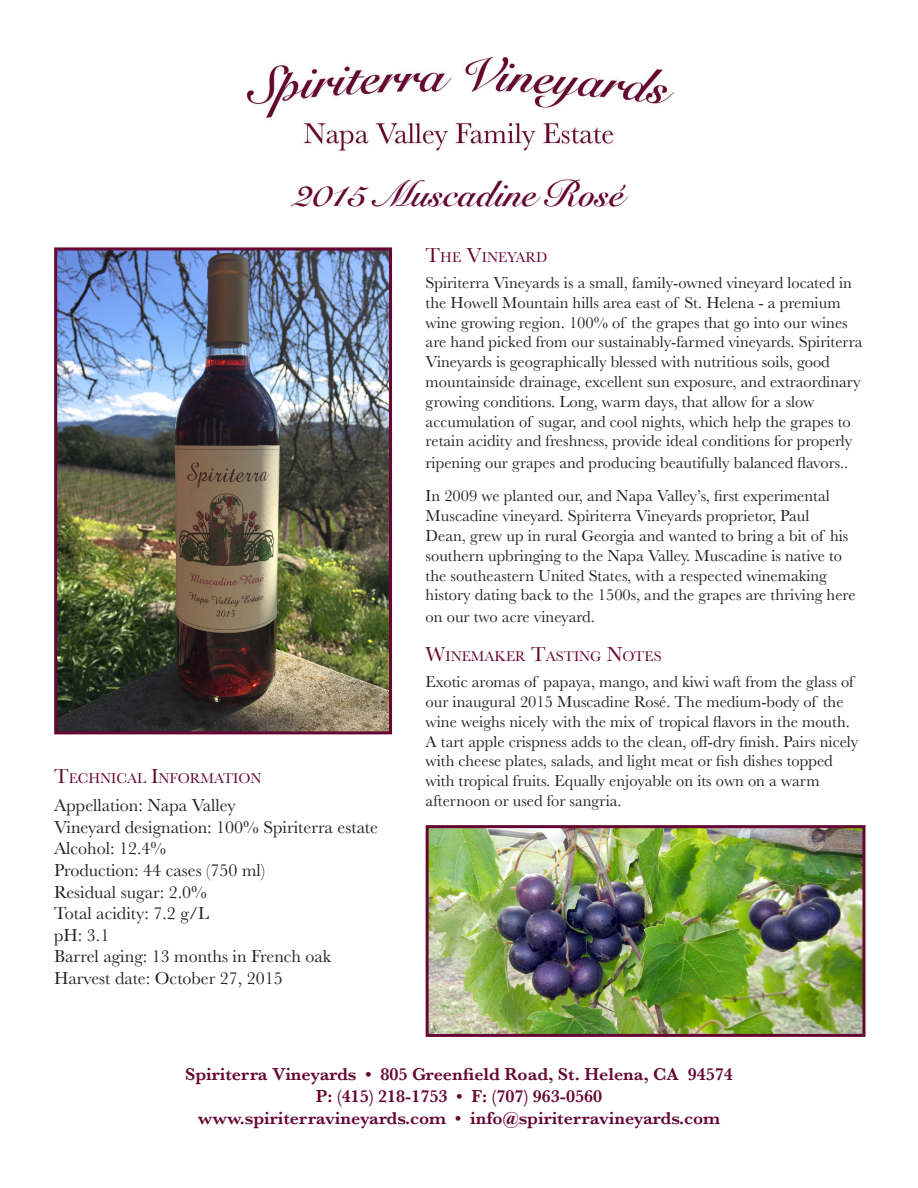
<style>
.page{position:relative;width:918px;height:1188px;background:#fff}
.page>*{position:absolute;margin:0;border:0;box-sizing:border-box;transform-origin:0 0}
.t1{font:700 36px "Snell Roundhand";color:#650732}
.t2{font:18px "Baskerville";color:#231f20}
.t3{font:600 18px "Baskerville";color:#650732}
.t4{font:16.5px/19.8px "Baskerville";color:#231f20}
.t5{font:14.7px "Baskerville";color:#650732}
.s1{font-size:21px}
</style>
<div class="page">
<img style="left:58px;top:251px;width:330px;height:479px">
<div style="left:54px;top:247px;width:338px;height:487px;border:3px solid #650732"></div>
<img style="left:246px;top:57px;width:428px;height:94px">
<img style="left:430px;top:829px;width:432px;height:204px">
<div style="left:426px;top:825px;width:440px;height:212px;border:3px solid #650732"></div>
<p class="t1" style="left:294px;top:168px;width:332px">2015 Muscadine Rosé</p>
<p class="t5" style="left:54px;top:769px;width:209px"><span class="s1">T</span>ECHNICAL <span class="s1">I</span>NFORMATION</p>
<p class="t2" style="left:54px;top:794px;width:183px">Appellation: Napa Valley</p>
<p class="t2" style="left:54px;top:816px;width:325px">Vineyard designation: 100% Spiriterra estate</p>
<p class="t2" style="left:54px;top:837px;width:114px">Alcohol: 12.4%</p>
<p class="t2" style="left:54px;top:859px;width:212px">Production: 44 cases (750 ml)</p>
<p class="t2" style="left:54px;top:880px;width:154px">Residual sugar: 2.0%</p>
<p class="t2" style="left:54px;top:902px;width:156px">Total acidity: 7.2 g/L</p>
<p class="t2" style="left:54px;top:924px;width:57px">pH: 3.1</p>
<p class="t2" style="left:54px;top:945px;width:279px">Barrel aging: 13 months in French oak</p>
<p class="t2" style="left:54px;top:967px;width:230px">Harvest date: October 27, 2015</p>
<p class="t5" style="left:426px;top:247px;width:123px"><span class="s1">T</span>HE <span class="s1">V</span>INEYARD</p>
<p class="t4" style="left:426px;top:273px;width:438px">Spiriterra Vineyards is a small, family-owned vineyard located in the Howell Mountain hills area east of St. Helena - a premium wine growing region. 100% of the grapes that go into our wines are hand picked from our sustainably-farmed vineyards. Spiriterra Vineyards is geographically blessed with nutritious soils, good mountainside drainage, excellent sun exposure, and extraordinary growing conditions. Long, warm days, that allow for a slow accumulation of sugar, and cool nights, which help the grapes to retain acidity and freshness, provide ideal conditions for properly</p>
<p class="t4" style="left:426px;top:453px;width:424px">ripening our grapes and producing beautifully balanced flavors..</p>
<p class="t4" style="left:426px;top:486px;width:432px">In 2009 we planted our, and Napa Valley’s, first experimental Muscadine vineyard. Spiriterra Vineyards proprietor, Paul<br>Dean, grew up in rural Georgia and wanted to bring a bit of his southern upbringing to the Napa Valley. Muscadine is native to the southeastern United States, with a respected winemaking history dating back to the 1500s, and the grapes are thriving here</p>
<p class="t4" style="left:426px;top:607px;width:171px">on our two acre vineyard.</p>
<p class="t5" style="left:426px;top:647px;width:238px"><span class="s1">W</span>INEMAKER <span class="s1">T</span>ASTING <span class="s1">N</span>OTES</p>
<p class="t4" style="left:426px;top:672px;width:434px">Exotic aromas of papaya, mango, and kiwi waft from the glass of our inaugural 2015 Muscadine Rosé. The medium-body of the wine weighs nicely with the mix of tropical flavors in the mouth.<br>A tart apple crispness adds to the clean, off-dry finish. Pairs nicely with cheese plates, salads, and light meat or fish dishes topped with tropical fruits. Equally enjoyable on its own on a warm afternoon or used for sangria.</p>
<p class="t3" style="left:185px;top:1062px;width:549px">Spiriterra Vineyards • 805 Greenfield Road, St. Helena, CA 94574</p>
<p class="t3" style="left:316px;top:1083px;width:288px">P: (415) 218-1753 • F: (707) 963-0560</p>
<p class="t3" style="left:198px;top:1105px;width:524px">www.spiriterravineyards.com • info@spiriterravineyards.com</p>
</div>
